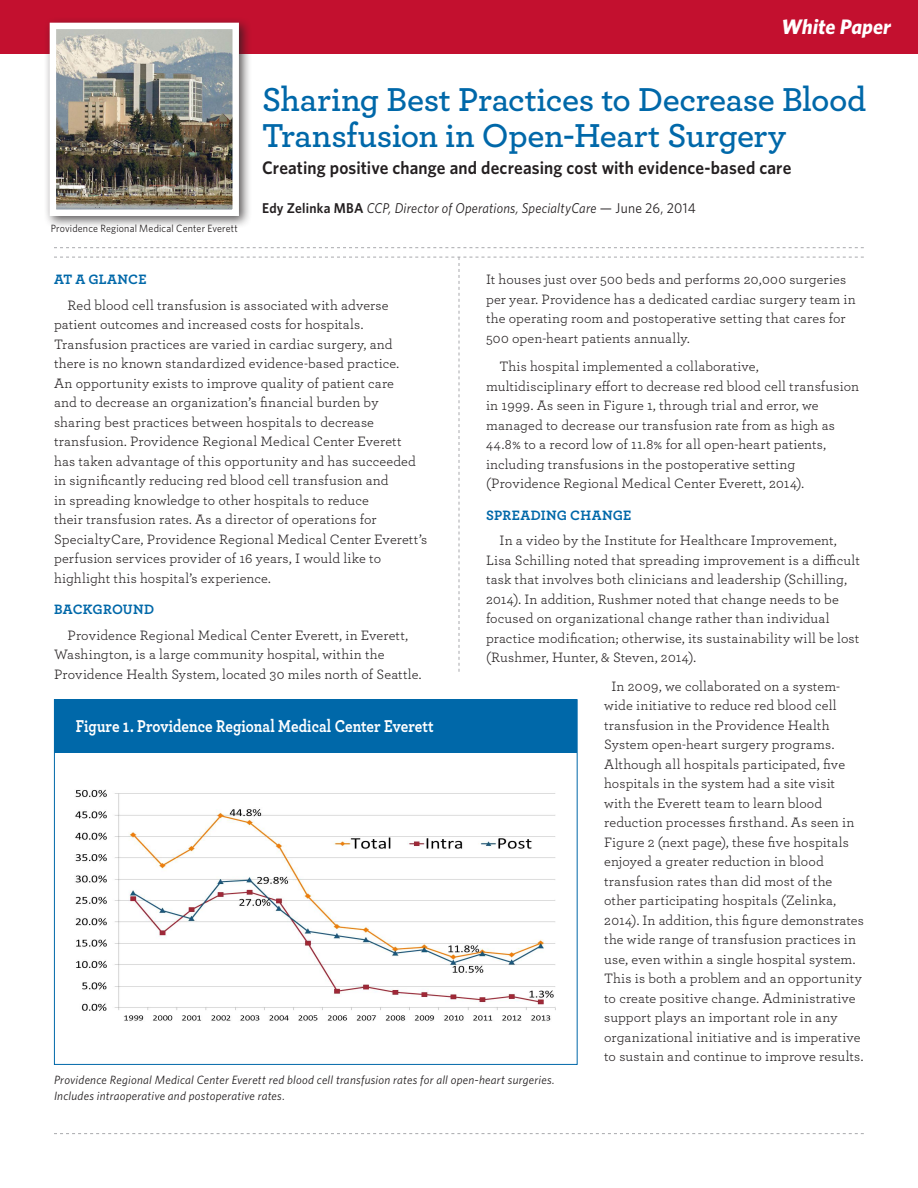
<style>
.page{position:relative;width:918px;height:1188px;background:#fff}
.page>*{position:absolute;margin:0;border:0;box-sizing:border-box;transform-origin:0 0}
.t1{font:600 34.8px/36.3px "Archer";letter-spacing:-.01em;color:#0068a9}
.body_copy{font:italic 700 21px "Whitney";color:#fff}
.t2{font:600 18.15px "Whitney";letter-spacing:.005em;color:#231f20;scale:.95 1}
.Subhead{font:700 18px "Archer";color:#fff;scale:.84 1}
.body_copy-2{font:14.25px/19.5px "Archer";letter-spacing:.01em;color:#231f20}
.t3{font:italic 14.25px "Whitney";letter-spacing:.015em;color:#231f20;scale:.95 1}
.Subhead-2{font:700 14.25px "Archer";letter-spacing:.015em;color:#0068a9}
.Chart_captions{font:italic 12px/16.5px "Whitney";letter-spacing:.02em;color:#231f20}
.t4{font:10.5px "Whitney";letter-spacing:.015em;color:#231f20;scale:.95 1}
.s1{font-weight:600;font-style:normal}
.s2{font-style:normal}
</style>
<div class="page">
<svg style="left:54px;top:247px;width:810px;height:1px"></svg>
<svg style="left:54px;top:1133px;width:810px;height:1px"></svg>
<img style="left:75px;top:789px;width:480px;height:232px">
<div style="left:54px;top:699px;width:523px;height:54px;background:#0068a9"></div>
<div style="left:0;top:0;width:918px;height:54px;background:#c3102f"></div>
<div style="left:44px;top:17px;width:208px;height:212px;background:#231f20;opacity:.75"></div>
<img style="left:57px;top:30px;width:175px;height:179px">
<div style="left:50px;top:23px;width:189px;height:193px;border:6px solid #fff"></div>
<p class="body_copy" style="left:782px;top:14px;width:111px">White Paper</p>
<p class="t4" style="left:51px;top:222px;width:198px">Providence Regional Medical Center Everett</p>
<p class="t1" style="left:262px;top:79px;width:606px">Sharing Best Practices to Decrease Blood<br>Transfusion in Open-Heart Surgery</p>
<p class="t2" style="left:262px;top:157px;width:559px">Creating positive change and decreasing cost with evidence-based care</p>
<p class="t3" style="left:262px;top:200px;width:458px"><span class="s1">Edy Zelinka MBA</span> CCP, Director of Operations, SpecialtyCare <span class="s2">— June 26, 2014</span></p>
<p class="body_copy-2" style="left:486px;top:269px;width:371px">It houses just over 500 beds and performs 20,000 surgeries per year. Providence has a dedicated cardiac surgery team in the operating room and postoperative setting that cares for 500 open-heart patients annually.</p>
<p class="body_copy-2" style="left:486px;top:356px;width:375px;text-indent:14px">This hospital implemented a collaborative, multidisciplinary effort to decrease red blood cell transfusion in 1999. As seen in Figure 1, through trial and error, we managed to decrease our transfusion rate from as high as 44.8% to a record low of 11.8% for all open-heart patients, including transfusions in the postoperative setting (Providence Regional Medical Center Everett, 2014).</p>
<p class="Subhead-2" style="left:486px;top:504px;width:147px">SPREADING CHANGE</p>
<p class="body_copy-2" style="left:486px;top:530px;width:375px;text-indent:14px">In a video by the Institute for Healthcare Improvement, Lisa Schilling noted that spreading improvement is a difficult task that involves both clinicians and leadership (Schilling, 2014). In addition, Rushmer noted that change needs to be focused on organizational change rather than individual practice modification; otherwise, its sustainability will be lost (Rushmer, Hunter, &amp; Steven, 2014).</p>
<p class="body_copy-2" style="left:604px;top:676px;width:261px;text-indent:7px">In 2009, we collaborated on a system&shy;wide initiative to reduce red blood cell transfusion in the Providence Health System open-heart surgery programs.<br>Although all hospitals participated, five hospitals in the system had a site visit with the Everett team to learn blood reduction processes firsthand. As seen in Figure 2 (next page), these five hospitals enjoyed a greater reduction in blood transfusion rates than did most of the other participating hospitals (Zelinka, 2014). In addition, this figure demonstrates the wide range of transfusion practices in use, even within a single hospital system.<br>This is both a problem and an opportunity to create positive change. Administrative support plays an important role in any organizational initiative and is imperative to sustain and continue to improve results.</p>
<p class="Chart_captions" style="left:54px;top:1071px;width:502px">Providence Regional Medical Center Everett red blood cell transfusion rates for all open-heart surgeries.<br>Includes intraoperative and postoperative rates.</p>
<p class="Subhead-2" style="left:54px;top:268px;width:94px">AT A GLANCE</p>
<p class="body_copy-2" style="left:54px;top:295px;width:375px;text-indent:14px">Red blood cell transfusion is associated with adverse patient outcomes and increased costs for hospitals.<br>Transfusion practices are varied in cardiac surgery, and there is no known standardized evidence-based practice.<br>An opportunity exists to improve quality of patient care<br>and to decrease an organization’s financial burden by sharing best practices between hospitals to decrease transfusion. Providence Regional Medical Center Everett<br>has taken advantage of this opportunity and has succeeded in significantly reducing red blood cell transfusion and<br>in spreading knowledge to other hospitals to reduce<br>their transfusion rates. As a director of operations for SpecialtyCare, Providence Regional Medical Center Everett’s perfusion services provider of 16 years, I would like to highlight this hospital’s experience.</p>
<p class="Subhead-2" style="left:54px;top:598px;width:102px">BACKGROUND</p>
<p class="body_copy-2" style="left:54px;top:625px;width:369px;text-indent:14px">Providence Regional Medical Center Everett, in Everett,<br>Washington, is a large community hospital, within the<br>Providence Health System, located 30 miles north of Seattle.</p>
<p class="Subhead" style="left:76px;top:712px;width:428px">Figure 1. Providence Regional Medical Center Everett</p>
</div>
